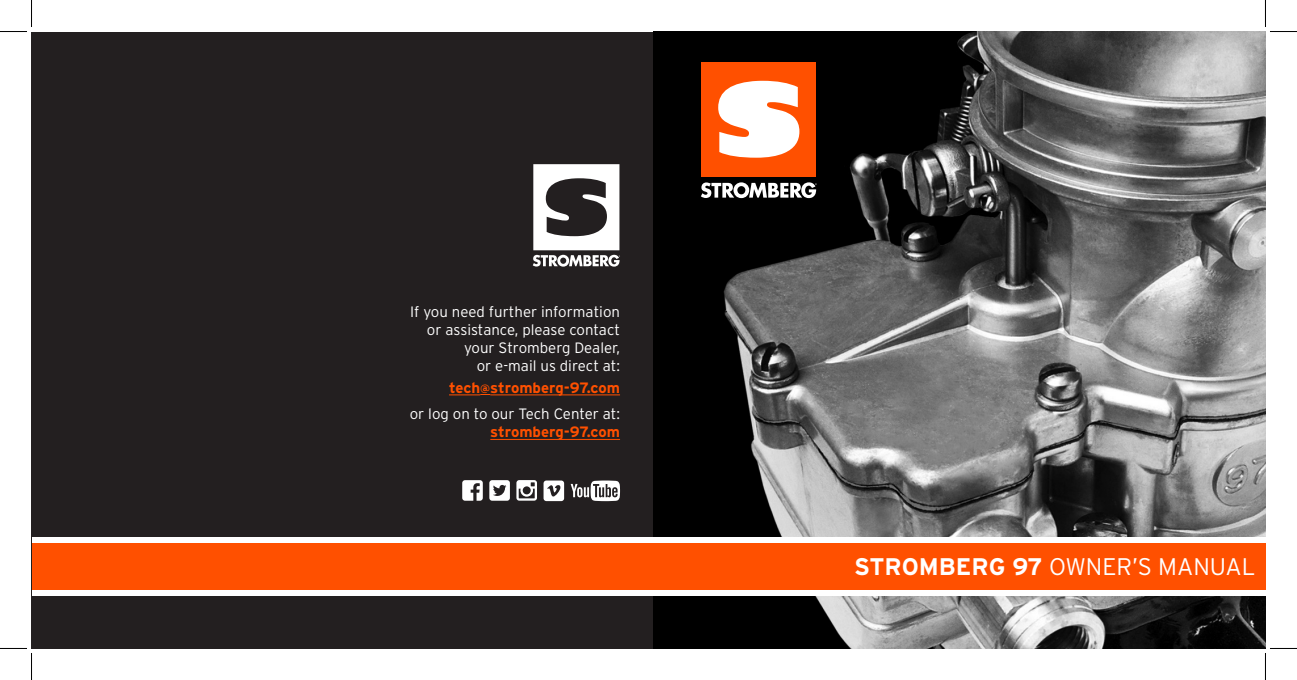
<style>
.page{position:relative;width:1297px;height:680px;background:#fff}
.page>*{position:absolute;margin:0;border:0;box-sizing:border-box;transform-origin:0 0}
.t1{font:300 24px "Interstate";color:#fff}
.t2{font:300 15px/18px "Interstate";color:#fff;text-align:right}
.t3{font:700 15px "Interstate";color:#ff5000}
.s1{font-size:12px}
.s2{font-weight:700}
</style>
<div class="page">
<div style="left:32px;top:32px;width:621px;height:616px;background:#231f20"></div>
<img style="left:653px;top:32px;width:612px;height:616px">
<div style="left:32px;top:537px;width:1233px;height:59px;background:#fff"></div>
<div style="left:32px;top:544px;width:1233px;height:46px;background:#ff5000"></div>
<svg style="left:700px;top:182px;width:116px;height:16px"></svg>
<div style="left:701px;top:62px;width:114px;height:114px;background:#ff5000"></div>
<svg style="left:718px;top:81px;width:81px;height:77px"></svg>
<hr style="left:449px;top:394px;width:31px;height:1px;background:#ff5000">
<hr style="left:490px;top:394px;width:130px;height:1px;background:#ff5000">
<hr style="left:490px;top:439px;width:130px;height:1px;background:#ff5000">
<svg style="left:516px;top:480px;width:21px;height:20px"></svg>
<svg style="left:489px;top:480px;width:21px;height:20px"></svg>
<svg style="left:543px;top:480px;width:21px;height:21px"></svg>
<svg style="left:462px;top:480px;width:20px;height:20px"></svg>
<svg style="left:570px;top:480px;width:50px;height:21px"></svg>
<svg style="left:532px;top:164px;width:88px;height:102px"></svg>
<svg style="left:0;top:0;width:32px;height:32px"></svg>
<svg style="left:0;top:648px;width:32px;height:32px"></svg>
<svg style="left:1264px;top:0;width:32px;height:32px"></svg>
<svg style="left:1264px;top:648px;width:32px;height:32px"></svg>
<p class="t2" style="left:410px;top:302px;width:211px">If you need further information or assistance, please contact your Stromberg Dealer,<br>or e-mail us direct at:</p>
<p class="t3" style="left:449px;top:379px;width:172px">tech<span class="s1">@</span>stromberg-97.com</p>
<p class="t2" style="left:410px;top:405px;width:212px">or log on to our Tech Center at:</p>
<p class="t3" style="left:490px;top:423px;width:131px">stromberg-97.com</p>
<p class="t1" style="left:853px;top:553px;width:403px"><span class="s2">STROMBERG 97</span> OWNER’S MANUAL</p>
</div>
